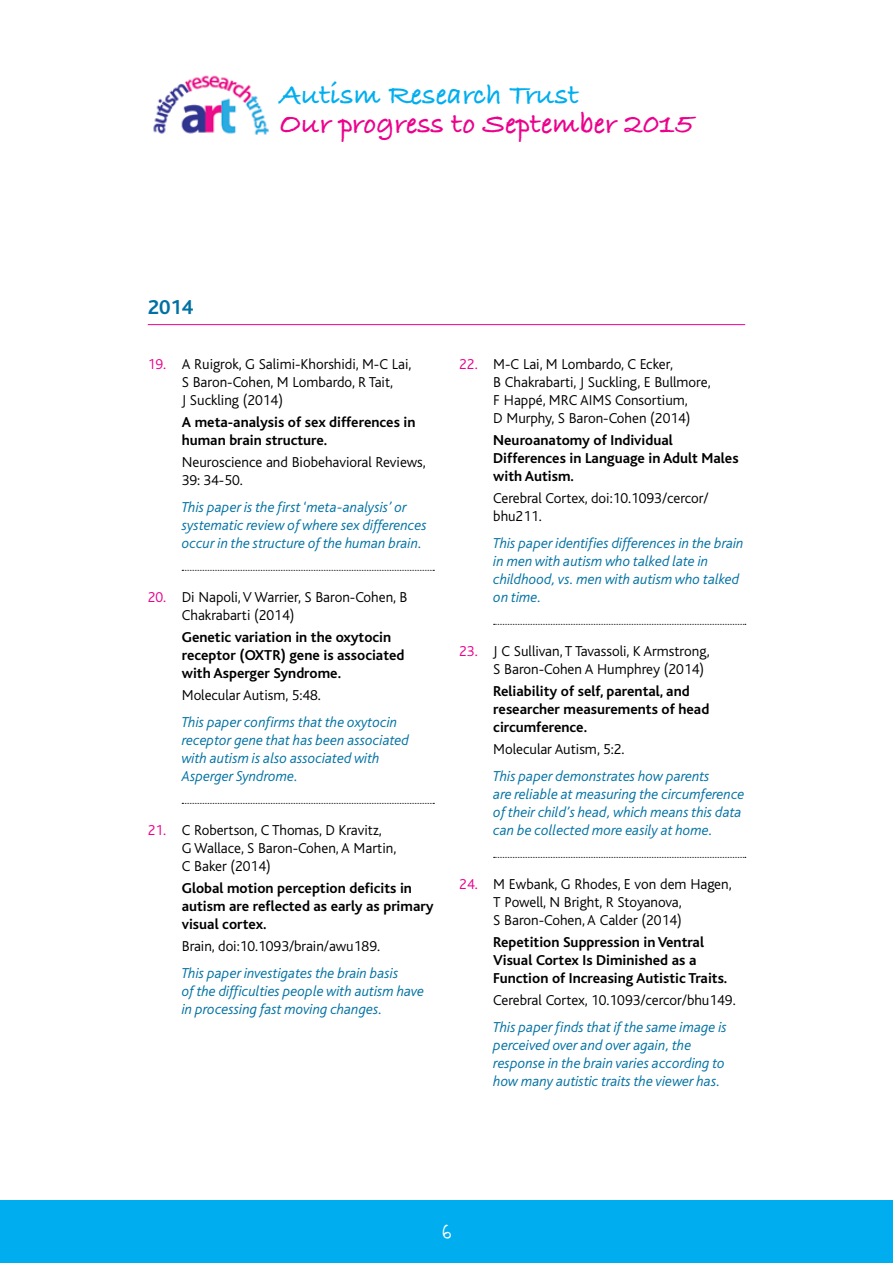
<style>
.page{position:relative;width:893px;height:1263px;background:#fff}
.page>*{position:absolute;margin:0;border:0;box-sizing:border-box;transform-origin:0 0}
.t1{font:700 30px "Bradley Hand ITC";color:#ec008c}
.t2{font:700 30px "Bradley Hand ITC";color:#00aeef}
.t3{font:27px "Rabiohead";color:#fff}
.t4{font:700 21px "Bliss";color:#0071a2}
.t5{font:italic 300 15px/18px "Bliss";color:#0071a2}
.t6{font:300 15px/18px "Bliss";color:#000}
.t7{font:700 15px/18px "Bliss";color:#000}
.s1{color:#ec008c}
</style>
<div class="page">
<div style="left:0;top:1200px;width:893px;height:63px;background:#00aeef"></div>
<svg style="left:182px;top:570px;width:252px;height:1px"></svg>
<svg style="left:182px;top:803px;width:252px;height:1px"></svg>
<svg style="left:494px;top:624px;width:252px;height:1px"></svg>
<svg style="left:494px;top:857px;width:252px;height:1px"></svg>
<hr style="left:148px;top:324px;width:597px;height:1px;background:#ec008c">
<img style="left:153px;top:75px;width:116px;height:60px">
<h3 class="t4" style="left:148px;top:296px;width:47px">2014</h3>
<h1 class="t2" style="left:280px;top:78px;width:301px">Autism Research Trust</h1>
<h1 class="t1" style="left:280px;top:106px;width:416px">Our progress to September 2015</h1>
<p class="t6" style="left:182px;top:355px;width:231px;text-indent:-34px"><span class="s1">19.</span> A Ruigrok, G Salimi-Khorshidi, M-C Lai,<br>S Baron-Cohen, M Lombardo, R Tait,<br>J Suckling (2014)</p>
<p class="t7" style="left:182px;top:413px;width:235px">A meta-analysis of sex differences in human brain structure.</p>
<p class="t6" style="left:182px;top:453px;width:246px">Neuroscience and Biobehavioral Reviews,<br>39: 34-50.</p>
<p class="t5" style="left:182px;top:498px;width:247px">This paper is the first ‘meta-analysis’ or systematic review of where sex differences occur in the structure of the human brain.</p>
<p class="t6" style="left:182px;top:588px;width:227px;text-indent:-34px"><span class="s1">20.</span> Di Napoli, V Warrier, S Baron-Cohen, B<br>Chakrabarti (2014)</p>
<p class="t7" style="left:182px;top:628px;width:224px">Genetic variation in the oxytocin receptor (OXTR) gene is associated with Asperger Syndrome.</p>
<p class="t6" style="left:182px;top:686px;width:140px">Molecular Autism, 5:48.</p>
<p class="t5" style="left:182px;top:713px;width:229px">This paper confirms that the oxytocin receptor gene that has been associated with autism is also associated with Asperger Syndrome.</p>
<p class="t6" style="left:182px;top:821px;width:216px;text-indent:-34px"><span class="s1">21.</span> C Robertson, C Thomas, D Kravitz,<br>G Wallace, S Baron-Cohen, A Martin,<br>C Baker (2014)</p>
<p class="t7" style="left:182px;top:879px;width:253px">Global motion perception deficits in autism are reflected as early as primary visual cortex.</p>
<p class="t6" style="left:182px;top:937px;width:200px">Brain, doi:10.1093/brain/awu189.</p>
<p class="t5" style="left:182px;top:964px;width:244px">This paper investigates the brain basis<br>of the difficulties people with autism have in processing fast moving changes.</p>
<p class="t6" style="left:493px;top:355px;width:219px;text-indent:-34px"><span class="s1">22.</span> M-C Lai, M Lombardo, C Ecker,<br>B Chakrabarti, J Suckling, E Bullmore,<br>F Happé, MRC AIMS Consortium,<br>D Murphy, S Baron-Cohen (2014)</p>
<p class="t7" style="left:493px;top:431px;width:247px">Neuroanatomy of Individual<br>Differences in Language in Adult Males with Autism.</p>
<p class="t6" style="left:493px;top:489px;width:217px">Cerebral Cortex, doi:10.1093/cercor/ bhu211.</p>
<p class="t5" style="left:493px;top:534px;width:252px">This paper identifies differences in the brain in men with autism who talked late in childhood, vs. men with autism who talked on time.</p>
<p class="t6" style="left:493px;top:642px;width:218px;text-indent:-34px"><span class="s1">23.</span> J C Sullivan, T Tavassoli, K Armstrong,<br>S Baron-Cohen A Humphrey (2014)</p>
<p class="t7" style="left:493px;top:682px;width:218px">Reliability of self, parental, and researcher measurements of head circumference.</p>
<p class="t6" style="left:493px;top:740px;width:133px">Molecular Autism, 5:2.</p>
<p class="t5" style="left:493px;top:767px;width:253px">This paper demonstrates how parents<br>are reliable at measuring the circumference of their child’s head, which means this data can be collected more easily at home.</p>
<p class="t6" style="left:493px;top:875px;width:240px;text-indent:-34px"><span class="s1">24.</span> M Ewbank, G Rhodes, E von dem Hagen,<br>T Powell, N Bright, R Stoyanova,<br>S Baron-Cohen, A Calder (2014)</p>
<p class="t7" style="left:493px;top:933px;width:236px">Repetition Suppression in Ventral<br>Visual Cortex Is Diminished as a<br>Function of Increasing Autistic Traits.</p>
<p class="t6" style="left:493px;top:991px;width:244px">Cerebral Cortex, 10.1093/cercor/bhu149.</p>
<p class="t5" style="left:493px;top:1018px;width:235px">This paper finds that if the same image is perceived over and over again, the response in the brain varies according to how many autistic traits the viewer has.</p>
<h2 class="t3" style="left:442px;top:1213px;width:11px">6</h2>
</div>
